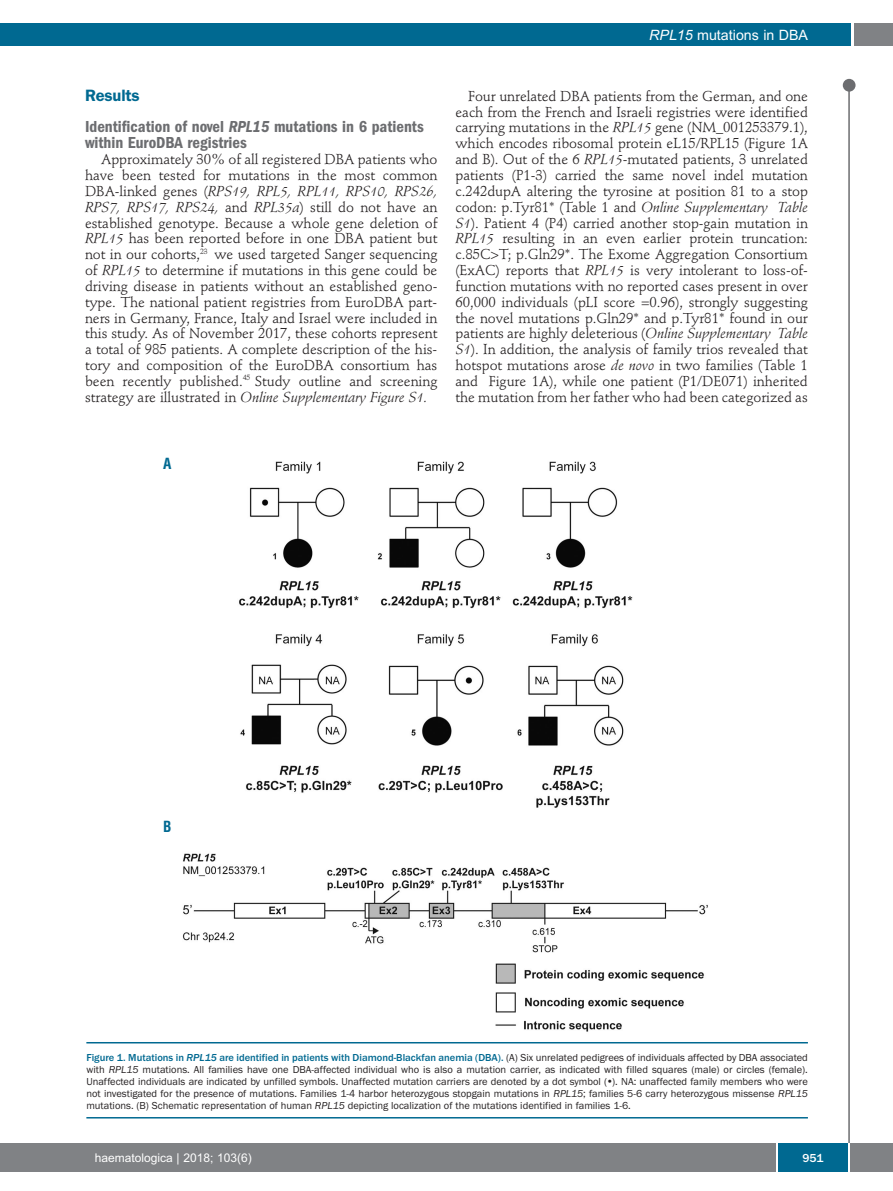
<style>
.page{position:relative;width:893px;height:1191px;background:#fff}
.page>*{position:absolute;margin:0;border:0;box-sizing:border-box;transform-origin:0 0}
.t1{font:600 condensed 16.5px/31.7px "Franklin Gothic";color:#6c6d70}
.t2{font:700 condensed 15px "Helvetica";color:#006991}
.t3{font:14.25px/15.9px "Stempel Schneidler";letter-spacing:-.005em;color:#231f20;text-align:justify}
.t4{font:14.25px "Arial";color:#fff}
.t5{font:12px "Arial";color:#fff}
.t6{font:500 12px "Franklin Gothic";color:#fff}
.t7{font:10.5px/12px "Franklin Gothic";color:#231f20;text-align:justify}
.s1{font-style:italic}
.s2{font-stretch:normal;color:#006991}
.s3{font-weight:500;color:#006991}
.s4{font-weight:500;font-style:italic;color:#006991}
</style>
<div class="page">
<div style="left:843px;top:79px;width:12px;height:13px;background:#6c6d70;border-radius:50%"></div>
<hr style="left:848px;top:81px;width:2px;height:1062px;background:#6c6d70">
<div style="left:854px;top:23px;width:39px;height:22px;background:#808285"></div>
<div style="left:1px;top:23px;width:849px;height:22px;background:#006991"></div>
<div style="left:0;top:1143px;width:893px;height:28px;background:#808285"></div>
<div style="left:778px;top:1143px;width:70px;height:28px;background:#006991"></div>
<hr style="left:776px;top:1143px;width:2px;height:28px;background:#fff">
<hr style="left:848px;top:1143px;width:2px;height:28px;background:#fff">
<hr style="left:0;top:23px;width:2px;height:22px;background:#006991">
<img style="left:182px;top:461px;width:526px;height:571px">
<hr style="left:86px;top:1042px;width:722px;height:1px;background:#006991">
<hr style="left:86px;top:1117px;width:722px;height:1px;background:#006991">
<p class="t4" style="left:649px;top:27px;width:160px"><span class="s1">RPL15</span> mutations in DBA</p>
<p class="t1" style="left:85px;top:81px;width:340px"><span class="s2">Results<br></span>Identification of novel <span class="s1">RPL15</span> mutations in 6 patients</p>
<p class="t1" style="left:85px;top:128px;width:163px">within EuroDBA registries</p>
<p class="t3" style="left:85px;top:153px;width:354px;text-indent:16px">Approximately 30% of all registered DBA patients who have been tested for mutations in the most common DBA-linked genes (<span class="s1">RPS19, RPL5, RPL11, RPS10, RPS26, RPS7, RPS17, RPS24,</span> and <span class="s1">RPL35a</span>) still do not have an established genotype. Because a whole gene deletion of <span class="s1">RPL15</span> has been reported before in one DBA patient but not in our cohorts,<sup>23</sup> we used targeted Sanger sequencing of <span class="s1">RPL15</span> to determine if mutations in this gene could be driving disease in patients without an established geno&shy;type. The national patient registries from EuroDBA part&shy;ners in Germany, France, Italy and Israel were included in this study. As of November 2017, these cohorts represent a total of 985 patients. A complete description of the his&shy;tory and composition of the EuroDBA consortium has been recently published.<sup>45</sup> Study outline and screening strategy are illustrated in <span class="s1">Online Supplementary Figure S1.</span></p>
<p class="t3" style="left:455px;top:89px;width:354px;text-indent:13px">Four unrelated DBA patients from the German, and one each from the French and Israeli registries were identified carrying mutations in the <span class="s1">RPL15</span> gene (NM_001253379.1), which encodes ribosomal protein eL15/RPL15 (Figure 1A and B). Out of the 6 <span class="s1">RPL15</span>-mutated patients, 3 unrelated patients (P1-3) carried the same novel indel mutation c.242dupA altering the tyrosine at position 81 to a stop codon: p.Tyr81* (Table 1 and <span class="s1">Online Supplementary Table S1</span>). Patient 4 (P4) carried another stop-gain mutation in <span class="s1">RPL15</span> resulting in an even earlier protein truncation: c.85C&gt;T; p.Gln29*. The Exome Aggregation Consortium (ExAC) reports that <span class="s1">RPL15</span> is very intolerant to loss-of&shy;function mutations with no reported cases present in over 60,000 individuals (pLI score =0.96), strongly suggesting the novel mutations p.Gln29* and p.Tyr81* found in our patients are highly deleterious (<span class="s1">Online Supplementary Table S1</span>). In addition, the analysis of family trios revealed that hotspot mutations arose <span class="s1">de novo</span> in two families (Table 1 and Figure 1A), while one patient (P1/DE071) inherited the mutation from her father who had been categorized as</p>
<p class="t2" style="left:163px;top:455px;width:10px">A</p>
<p class="t2" style="left:163px;top:818px;width:10px">B</p>
<p class="t7" style="left:86px;top:1050px;width:723px"><span class="s3">Figure 1. Mutations in</span> <span class="s4">RPL15</span> <span class="s3">are identified in patients with Diamond-Blackfan anemia (DBA).</span> (A) Six unrelated pedigrees of individuals affected by DBA associated with <span class="s1">RPL15</span> mutations. All families have one DBA-affected individual who is also a mutation carrier, as indicated with filled squares (male) or circles (female).<br>Unaffected individuals are indicated by unfilled symbols. Unaffected mutation carriers are denoted by a dot symbol (•). NA: unaffected family members who were not investigated for the presence of mutations. Families 1-4 harbor heterozygous stopgain mutations in <span class="s1">RPL15</span>; families 5-6 carry heterozygous missense <span class="s1">RPL15 </span>mutations. (B) Schematic representation of human <span class="s1">RPL15</span> depicting localization of the mutations identified in families 1-6.</p>
<p class="t5" style="left:95px;top:1150px;width:158px">haematologica | 2018; 103(6)</p>
<p class="t6" style="left:803px;top:1150px;width:22px">951</p>
</div>
